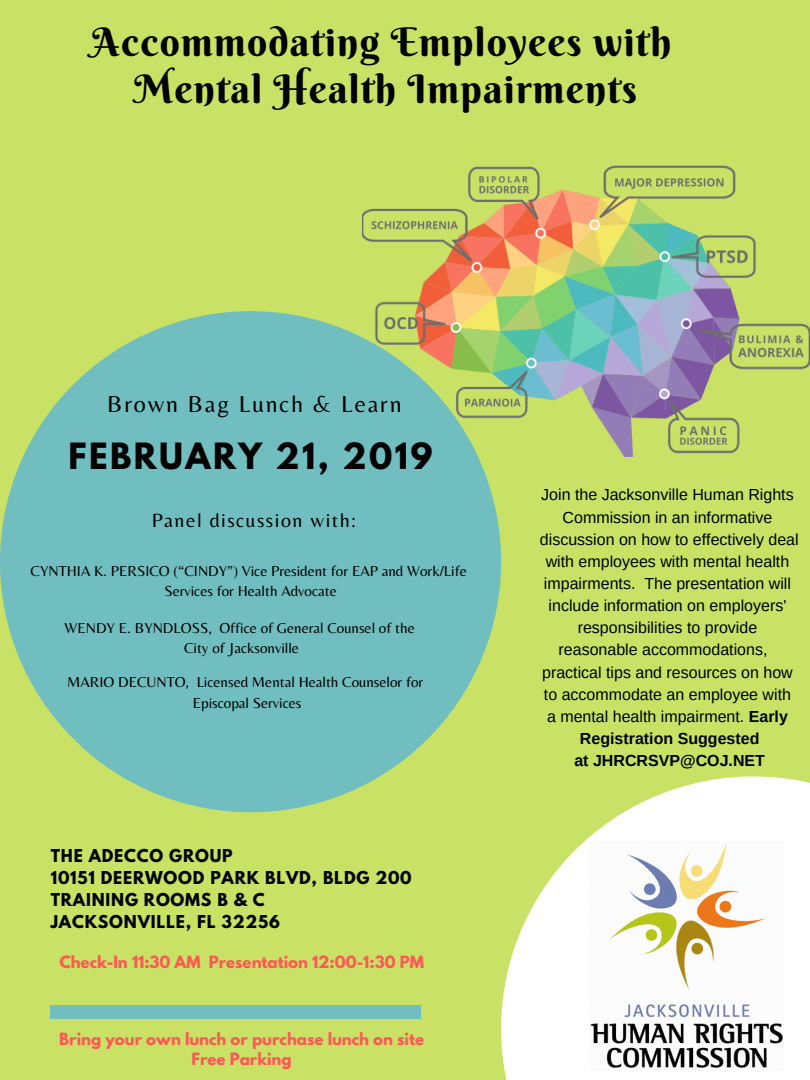
<style>
.page{position:relative;width:810px;height:1080px;background:#c9e265}
.page>*{position:absolute;margin:0;border:0;box-sizing:border-box;transform-origin:0 0}
.t1{font:39.38px/46.8px "Berkshire Swash";letter-spacing:.03em;color:#000;text-align:center}
.t2{font:700 32.06px "League Spartan";letter-spacing:.075em;color:#000}
.t3{font:24.06px "Belleza";letter-spacing:.075em;color:#000}
.t4{font:20px "Belleza";letter-spacing:.075em;color:#000}
.t5{font:16px "Arimo";color:#000}
.t6{font:700 16px "Arimo";color:#000}
.t7{font:700 15.75px/21.9px "League Spartan";letter-spacing:.05em;color:#000}
.t8{font:15px/20.6px "Belleza";color:#000;text-align:center}
.t9{font:700 15px/20.6px "League Spartan";color:#ff5757;text-align:center}
.s1{font-weight:700}
</style>
<div class="page">
<svg style="left:0;top:311px;width:501px;height:501px;fill:#70bec0"></svg>
<svg style="left:501px;top:776px;width:309px;height:304px;fill:#fff"></svg>
<div style="left:51px;top:1005px;width:370px;height:13px;background:#70bec0"></div>
<img style="left:590px;top:840px;width:195px;height:231px">
<img style="left:362px;top:166px;width:448px;height:291px">
<h1 class="t1" style="left:91px;top:19px;width:582px">Accommodating Employees with<br>Mental Health Impairments</h1>
<h3 class="t3" style="left:107px;top:390px;width:296px">Brown Bag Lunch &amp; Learn</h3>
<h2 class="t2" style="left:69px;top:440px;width:366px">FEBRUARY 21, 2019</h2>
<p class="t4" style="left:152px;top:508px;width:205px">Panel discussion with:</p>
<p class="t8" style="left:31px;top:560px;width:438px">CYNTHIA K. PERSICO (“CINDY”) Vice President for EAP and Work/Life<br>Services for Health Advocate</p>
<p class="t8" style="left:65px;top:617px;width:352px">WENDY E. BYNDLOSS, Office of General Counsel of the<br>City of Jacksonville</p>
<p class="t8" style="left:67px;top:671px;width:358px">MARIO DECUNTO, Licensed Mental Health Counselor for<br>Episcopal Services</p>
<p class="t7" style="left:51px;top:847px;width:362px">THE ADECCO GROUP<br>10151 DEERWOOD PARK BLVD, BLDG 200<br>TRAINING ROOMS B &amp; C<br>JACKSONVILLE, FL 32256</p>
<p class="t9" style="left:59px;top:954px;width:366px">Check-In 11:30 AM Presentation 12:00-1:30 PM</p>
<p class="t9" style="left:59px;top:1030px;width:366px">Bring your own lunch or purchase lunch on site<br>Free Parking</p>
<p class="t5" style="left:541px;top:486px;width:254px">Join the Jacksonville Human Rights</p>
<p class="t5" style="left:563px;top:508px;width:211px">Commission in an informative</p>
<p class="t5" style="left:540px;top:530px;width:260px">discussion on how to effectively deal</p>
<p class="t5" style="left:546px;top:552px;width:245px">with employees with mental health</p>
<p class="t5" style="left:544px;top:575px;width:249px">impairments. The presentation will</p>
<p class="t5" style="left:549px;top:597px;width:239px">include information on employers'</p>
<p class="t5" style="left:578px;top:619px;width:181px">responsibilities to provide</p>
<p class="t5" style="left:559px;top:641px;width:210px">reasonable accommodations,</p>
<p class="t5" style="left:542px;top:663px;width:252px">practical tips and resources on how</p>
<p class="t5" style="left:544px;top:685px;width:249px">to accommodate an employee with</p>
<p class="t5" style="left:547px;top:707px;width:242px">a mental health impairment. <span class="s1">Early</span></p>
<p class="t6" style="left:580px;top:730px;width:181px">Registration Suggested</p>
<p class="t6" style="left:574px;top:752px;width:192px">at JHRCRSVP@COJ.NET</p>
</div>
